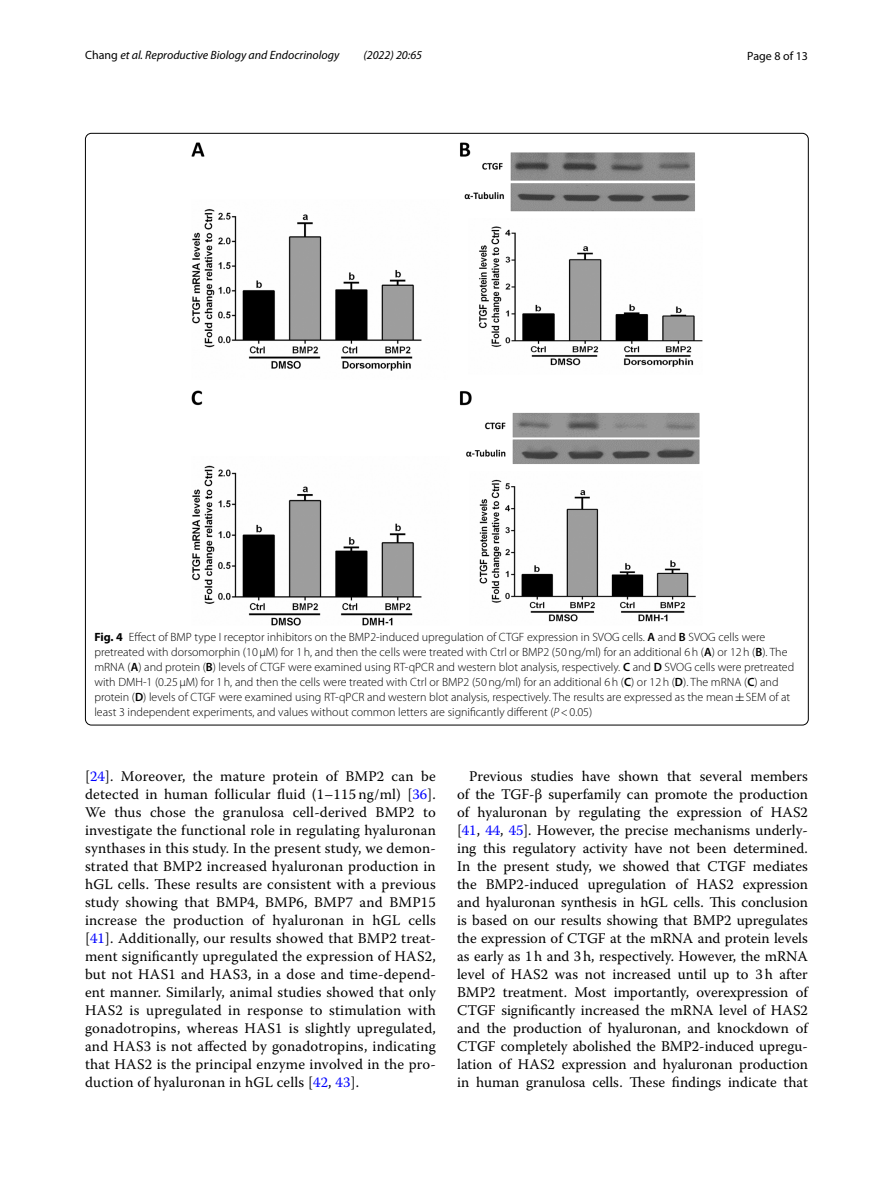
<style>
.page{position:relative;width:893px;height:1187px;background:#fff}
.page>*{position:absolute;margin:0;border:0;box-sizing:border-box;transform-origin:0 0}
.t1{font:14.7px/18px "Warnock Pro";letter-spacing:.005em;color:#000;text-align:justify}
.t2{font:300 12px/15px "Myriad Pro";color:#000}
.t3{font:italic 12px "Myriad Pro";color:#000}
.t4{font:12px "Myriad Pro";color:#000}
.s1{font-style:normal}
.s2{font-weight:700}
.s3{font-weight:600}
.s4{font-family:"MTSY";font-weight:400}
.s5{font-style:italic}
.s6{color:#00f}
</style>
<div class="page">
<img style="left:192px;top:142px;width:510px;height:483px">
<p class="t3" style="left:85px;top:48px;width:256px"><span class="s1">Chang</span> et al. Reproductive Biology and Endocrinology</p>
<p class="t3" style="left:363px;top:48px;width:60px">(2022) 20:65</p>
<p class="t4" style="left:747px;top:48px;width:62px">Page 8 of 13</p>
<p class="t2" style="left:94px;top:629px;width:701px"><span class="s2">Fig. 4</span> Effect of BMP type I receptor inhibitors on the BMP2-induced upregulation of CTGF expression in SVOG cells. <span class="s3">A</span> and <span class="s3">B</span> SVOG cells were pretreated with dorsomorphin (10μM) for 1h, and then the cells were treated with Ctrl or BMP2 (50ng/ml) for an additional 6h (<span class="s3">A</span>) or 12h (<span class="s3">B</span>). The mRNA (<span class="s3">A</span>) and protein (<span class="s3">B</span>) levels of CTGF were examined using RT-qPCR and western blot analysis, respectively. <span class="s3">C</span> and <span class="s3">D</span> SVOG cells were pretreated with DMH-1 (0.25μM) for 1h, and then the cells were treated with Ctrl or BMP2 (50ng/ml) for an additional 6h (<span class="s3">C</span>) or 12h (<span class="s3">D</span>). The mRNA (<span class="s3">C</span>) and protein (<span class="s3">D</span>) levels of CTGF were examined using RT-qPCR and western blot analysis, respectively. The results are expressed as the mean<span class="s4">±</span>SEM of at least 3 independent experiments, and values without common letters are significantly different (<span class="s5">P</span>&lt;0.05)</p>
<p class="t1" style="left:85px;top:766px;width:352px">[<span class="s6">24</span>]. Moreover, the mature protein of BMP2 can be detected in human follicular fluid (1–115 ng/ml) [<span class="s6">36</span>].<br>We thus chose the granulosa cell-derived BMP2 to investigate the functional role in regulating hyaluronan synthases in this study. In the present study, we demon&shy;strated that BMP2 increased hyaluronan production in hGL cells. These results are consistent with a previous study showing that BMP4, BMP6, BMP7 and BMP15 increase the production of hyaluronan in hGL cells [<span class="s6">41</span>]. Additionally, our results showed that BMP2 treat&shy;ment significantly upregulated the expression of HAS2, but not HAS1 and HAS3, in a dose and time-depend&shy;ent manner. Similarly, animal studies showed that only HAS2 is upregulated in response to stimulation with gonadotropins, whereas HAS1 is slightly upregulated, and HAS3 is not affected by gonadotropins, indicating that HAS2 is the principal enzyme involved in the pro&shy;duction of hyaluronan in hGL cells [<span class="s6">42</span>, <span class="s6">43</span>].</p>
<p class="t1" style="left:457px;top:766px;width:352px;text-indent:12px">Previous studies have shown that several members of the TGF-β superfamily can promote the production of hyaluronan by regulating the expression of HAS2 [<span class="s6">41</span>, <span class="s6">44</span>, <span class="s6">45</span>]. However, the precise mechanisms underly&shy;ing this regulatory activity have not been determined.<br>In the present study, we showed that CTGF mediates the BMP2-induced upregulation of HAS2 expression and hyaluronan synthesis in hGL cells. This conclusion is based on our results showing that BMP2 upregulates the expression of CTGF at the mRNA and protein levels as early as 1h and 3h, respectively. However, the mRNA level of HAS2 was not increased until up to 3h after BMP2 treatment. Most importantly, overexpression of CTGF significantly increased the mRNA level of HAS2 and the production of hyaluronan, and knockdown of CTGF completely abolished the BMP2-induced upregu&shy;lation of HAS2 expression and hyaluronan production in human granulosa cells. These findings indicate that</p>
</div>
